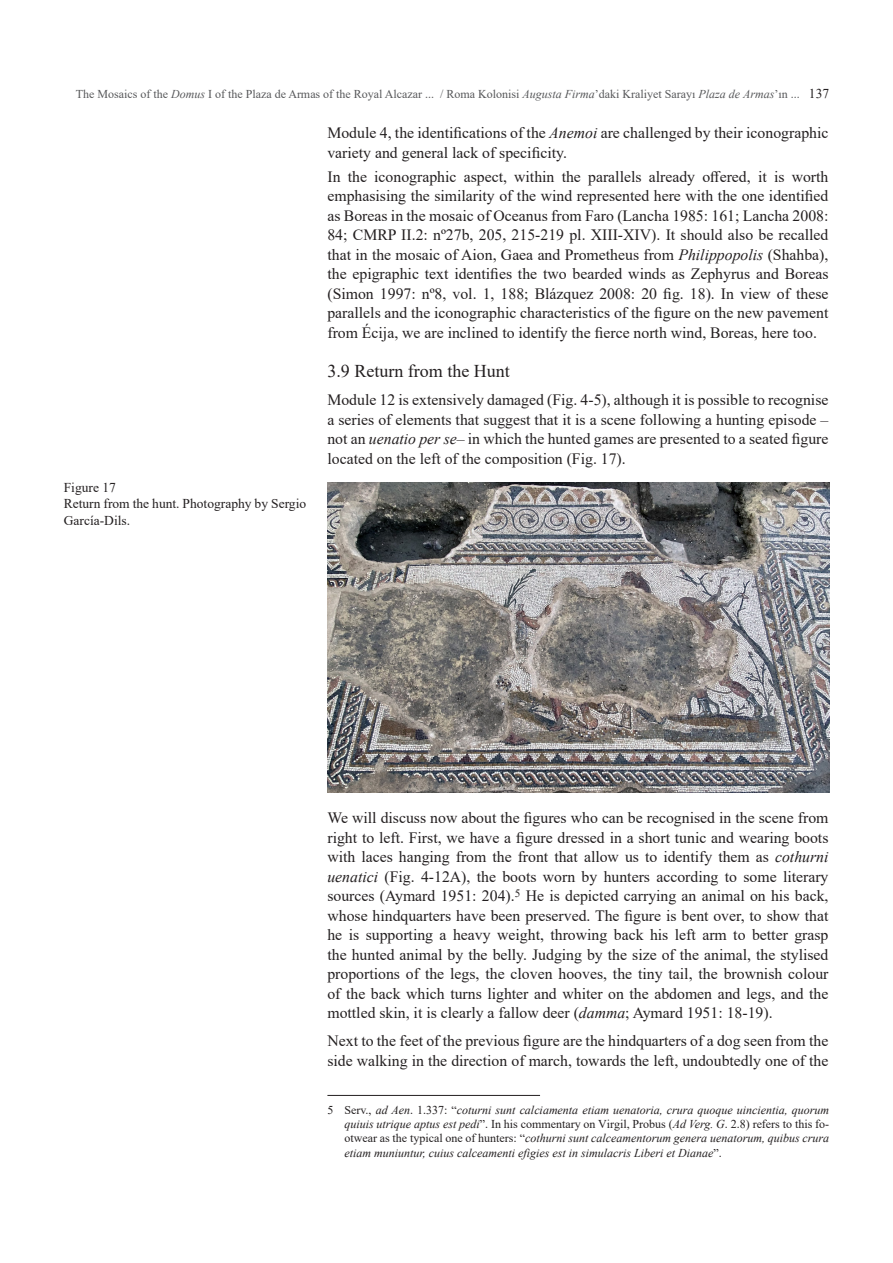
<style>
.page{position:relative;width:893px;height:1263px;background:#fff}
.page>*{position:absolute;margin:0;border:0;box-sizing:border-box;transform-origin:0 0}
.JMR_Arabaşlık_2{font:18px "Times New Roman";color:#231f20}
.JMR_Metin{font:15.75px/19.5px "Times New Roman";color:#231f20;text-align:justify}
.JMR_Resimaltı{font:13.5px/16.5px "Times New Roman";color:#231f20}
.JMR_Dipnot_2{font:italic 12px/14.2px "Times New Roman";color:#231f20;text-align:justify}
.JMR_Sayfa_Üst_Başlık{font:12px "Times New Roman";color:#57585a}
.s1{font-style:italic}
.s2{font-size:13.5px;color:#231f20}
.s3{font-style:normal}
</style>
<div class="page">
<hr style="left:327px;top:1095px;width:213px;height:1px;background:#231f20">
<img style="left:327px;top:482px;width:502px;height:310px">
<p class="JMR_Sayfa_Üst_Başlık" style="left:76px;top:85px;width:755px">The Mosaics of the <span class="s1">Domus</span> I of the Plaza de Armas of the Royal Alcazar ... / Roma Kolonisi <span class="s1">Augusta Firma</span>’daki Kraliyet Sarayı <span class="s1">Plaza de Armas</span>’ın ... <span class="s2">137</span></p>
<p class="JMR_Metin" style="left:327px;top:123px;width:503px">Module 4, the identifications of the <span class="s1">Anemoi</span> are challenged by their iconographic variety and general lack of specificity.</p>
<p class="JMR_Metin" style="left:327px;top:166px;width:503px">In the iconographic aspect, within the parallels already offered, it is worth emphasising the similarity of the wind represented here with the one identified as Boreas in the mosaic of Oceanus from Faro (Lancha 1985: 161; Lancha 2008:<br>84; CMRP II.2: nº27b, 205, 215-219 pl. XIII-XIV). It should also be recalled that in the mosaic of Aion, Gaea and Prometheus from <span class="s1">Philippopolis</span> (Shahba), the epigraphic text identifies the two bearded winds as Zephyrus and Boreas (Simon 1997: nº8, vol. 1, 188; Blázquez 2008: 20 fig. 18). In view of these parallels and the iconographic characteristics of the figure on the new pavement from Écija, we are inclined to identify the fierce north wind, Boreas, here too.</p>
<p class="JMR_Arabaşlık_2" style="left:327px;top:359px;width:184px">3.9 Return from the Hunt</p>
<p class="JMR_Metin" style="left:327px;top:390px;width:503px">Module 12 is extensively damaged (Fig. 4-5), although it is possible to recognise a series of elements that suggest that it is a scene following a hunting episode – not an <span class="s1">uenatio per se</span>– in which the hunted games are presented to a seated figure located on the left of the composition (Fig. 17).</p>
<p class="JMR_Resimaltı" style="left:64px;top:478px;width:54px">Figure 17</p>
<p class="JMR_Resimaltı" style="left:64px;top:495px;width:244px">Return from the hunt. Photography by Sergio<br>García-Dils.</p>
<p class="JMR_Metin" style="left:327px;top:808px;width:503px">We will discuss now about the figures who can be recognised in the scene from right to left. First, we have a figure dressed in a short tunic and wearing boots with laces hanging from the front that allow us to identify them as <span class="s1">cothurni uenatici</span> (Fig. 4-12A), the boots worn by hunters according to some literary sources (Aymard 1951: 204).<sup>5</sup> He is depicted carrying an animal on his back, whose hindquarters have been preserved. The figure is bent over, to show that he is supporting a heavy weight, throwing back his left arm to better grasp the hunted animal by the belly. Judging by the size of the animal, the stylised proportions of the legs, the cloven hooves, the tiny tail, the brownish colour of the back which turns lighter and whiter on the abdomen and legs, and the mottled skin, it is clearly a fallow deer (<span class="s1">damma</span>; Aymard 1951: 18-19).</p>
<p class="JMR_Metin" style="left:327px;top:1031px;width:503px">Next to the feet of the previous figure are the hindquarters of a dog seen from the side walking in the direction of march, towards the left, undoubtedly one of the</p>
<p class="JMR_Dipnot_2" style="left:344px;top:1102px;width:486px;text-indent:-17px"><span class="s3">5 Serv.,</span> ad Aen<span class="s3">. 1.337: “</span>coturni sunt calciamenta etiam uenatoria, crura quoque uincientia, quorum quiuis utrique aptus est pedi<span class="s3">”. In his commentary on Virgil, Probus (</span>Ad Verg. G<span class="s3">. 2.8) refers to this fo&shy;otwear as the typical one of hunters: “</span>cothurni sunt calceamentorum genera uenatorum, quibus crura etiam muniuntur, cuius calceamenti efigies est in simulacris Liberi et Dianae<span class="s3">”.</span></p>
</div>
